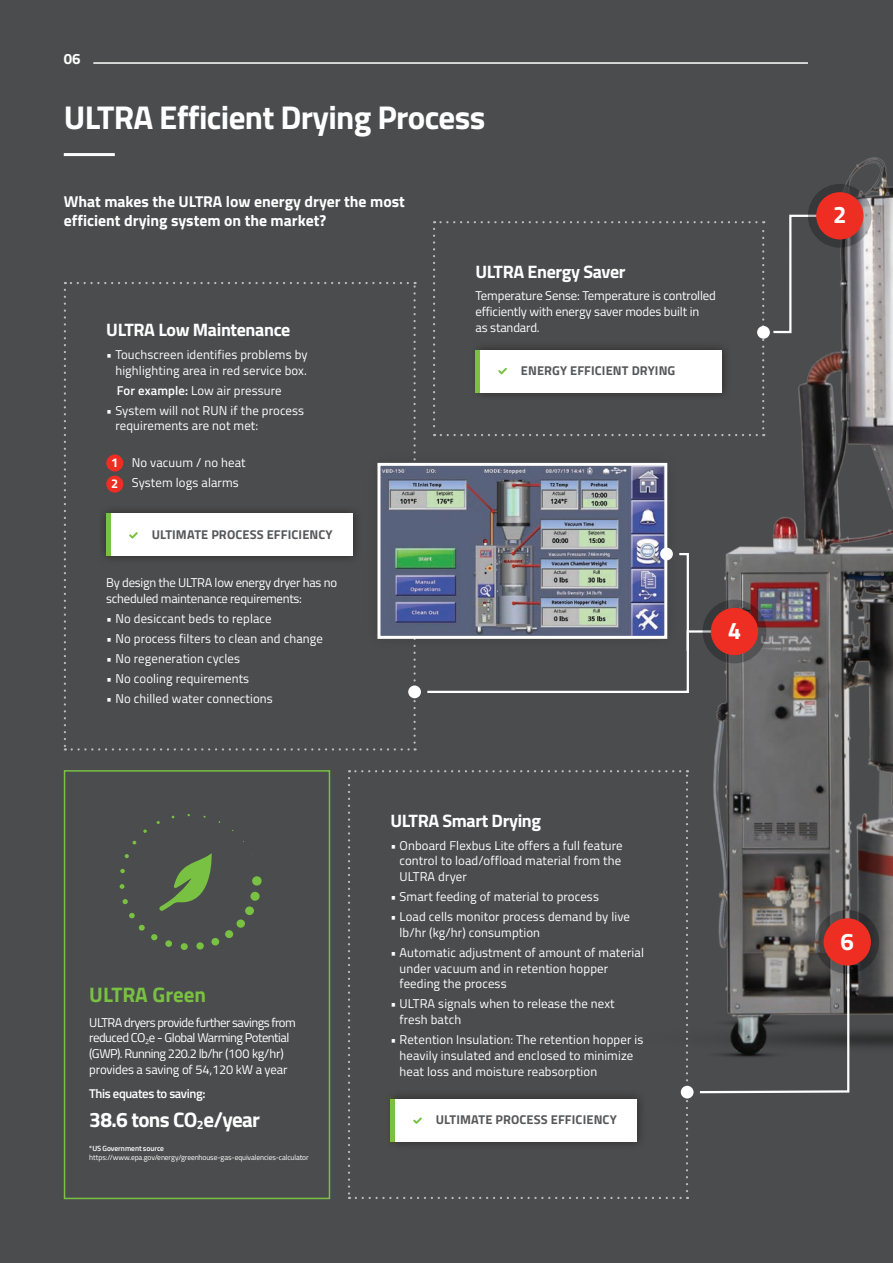
<style>
.page{position:relative;width:893px;height:1263px;background:#4b4c4d}
.page>*{position:absolute;margin:0;border:0;box-sizing:border-box;transform-origin:0 0}
.t1{font:700 33px "Titillium Web";letter-spacing:-.02em;color:#fff}
.t2{font:700 24px "Titillium Web";color:#fff}
.t3{font:700 21px "Titillium Web";letter-spacing:-.03em;color:#fff}
.t4{font:700 21px "Titillium Web";color:#79c142}
.t5{font:700 18px "Titillium Web";letter-spacing:-.02em;color:#fff}
.t6{font:700 15.75px/18.8px "Titillium Web";color:#fff}
.t7{font:700 15px "Titillium Web";color:#fff}
.t8{font:12.75px/15.8px "Titillium Web";letter-spacing:.01em;color:#fff}
.t9{font:12.75px/15.8px "Titillium Web";letter-spacing:-.04em;color:#fff}
.t10{font:12.75px/15.8px "Titillium Web";letter-spacing:-.01em;color:#fff}
.t11{font:700 12.75px "Titillium Web";letter-spacing:.01em;color:#57585a}
.t12{font:12.75px/15.8px "Titillium Web";letter-spacing:-.02em;color:#fff}
.t13{font:600 12.75px "Titillium Web";letter-spacing:-.03em;color:#fff}
.t14{font:700 12.75px/21.1px "Titillium Web";color:#fff}
.t15{font:7.5px "Titillium Web";letter-spacing:-.015em;color:#fff}
.t16{font:600 7.5px "Titillium Web";letter-spacing:-.005em;color:#fff}
.s1{font-weight:600}
</style>
<div class="page">
<img style="left:598px;top:157px;width:295px;height:942px">
<svg style="left:771px;top:214px;width:58px;height:120px"></svg>
<hr style="left:64px;top:153px;width:51px;height:3px;background:#fff">
<svg style="left:433px;top:229px;width:2px;height:207px"></svg>
<svg style="left:441px;top:434px;width:323px;height:2px"></svg>
<svg style="left:762px;top:221px;width:2px;height:207px"></svg>
<svg style="left:434px;top:221px;width:322px;height:2px"></svg>
<svg style="left:348px;top:778px;width:2px;height:421px"></svg>
<svg style="left:356px;top:1197px;width:332px;height:2px"></svg>
<svg style="left:686px;top:770px;width:2px;height:421px"></svg>
<svg style="left:349px;top:770px;width:331px;height:2px"></svg>
<div style="left:757px;top:326px;width:13px;height:13px;background:#fff;border-radius:50%"></div>
<div style="left:681px;top:1086px;width:12px;height:12px;background:#fff;border-radius:50%"></div>
<div style="left:408px;top:685px;width:13px;height:13px;background:#fff;border-radius:50%"></div>
<svg style="left:698px;top:958px;width:152px;height:136px"></svg>
<svg style="left:808px;top:184px;width:64px;height:64px"></svg>
<div style="left:816px;top:192px;width:47px;height:47px;background:#ee2e22;border-radius:50%"></div>
<svg style="left:703px;top:600px;width:63px;height:63px"></svg>
<div style="left:711px;top:608px;width:47px;height:47px;background:#ee2e22;border-radius:50%"></div>
<svg style="left:815px;top:910px;width:64px;height:64px"></svg>
<div style="left:824px;top:918px;width:47px;height:47px;background:#ee2e22;border-radius:50%"></div>
<div style="left:366px;top:453px;width:312px;height:196px;background:#494a4b"></div>
<img style="left:416px;top:462px;width:252px;height:177px">
<div style="left:660px;top:548px;width:13px;height:12px;background:#fff;border-radius:50%"></div>
<svg style="left:425px;top:552px;width:322px;height:142px"></svg>
<div style="left:386px;top:1090px;width:260px;height:60px;background:#454546"></div>
<div style="left:395px;top:1099px;width:242px;height:42px;background:#fff"></div>
<svg style="left:413px;top:1117px;width:9px;height:7px"></svg>
<div style="left:390px;top:1099px;width:5px;height:42px;background:#79c142"></div>
<svg style="left:64px;top:282px;width:352px;height:468px"></svg>
<hr style="left:106px;top:514px;width:4px;height:42px;background:#79c142">
<div style="left:471px;top:341px;width:260px;height:60px;background:#454546"></div>
<div style="left:480px;top:350px;width:242px;height:42px;background:#fff"></div>
<svg style="left:498px;top:368px;width:9px;height:6px"></svg>
<div style="left:475px;top:350px;width:5px;height:42px;background:#79c142"></div>
<div style="left:64px;top:770px;width:266px;height:429px;border:2px solid #79c142"></div>
<div style="left:252px;top:876px;width:10px;height:9px;background:#79c142;border-radius:50%"></div>
<div style="left:250px;top:892px;width:10px;height:9px;background:#79c142;border-radius:50%"></div>
<div style="left:245px;top:906px;width:9px;height:9px;background:#79c142;border-radius:50%"></div>
<div style="left:237px;top:919px;width:8px;height:9px;background:#79c142;border-radius:50%"></div>
<div style="left:225px;top:930px;width:8px;height:8px;background:#79c142;border-radius:50%"></div>
<div style="left:211px;top:938px;width:8px;height:7px;background:#79c142;border-radius:50%"></div>
<div style="left:196px;top:942px;width:8px;height:7px;background:#79c142;border-radius:50%"></div>
<div style="left:181px;top:943px;width:7px;height:7px;background:#79c142;border-radius:50%"></div>
<div style="left:165px;top:940px;width:7px;height:7px;background:#79c142;border-radius:50%"></div>
<svg style="left:151px;top:934px;width:6px;height:6px"></svg>
<svg style="left:139px;top:925px;width:6px;height:5px"></svg>
<svg style="left:129px;top:913px;width:6px;height:5px"></svg>
<svg style="left:123px;top:899px;width:5px;height:5px"></svg>
<svg style="left:120px;top:884px;width:4px;height:5px"></svg>
<svg style="left:120px;top:869px;width:5px;height:4px"></svg>
<svg style="left:125px;top:854px;width:4px;height:4px"></svg>
<svg style="left:143px;top:829px;width:4px;height:4px"></svg>
<svg style="left:159px;top:853px;width:53px;height:58px"></svg>
<hr style="left:93px;top:62px;width:715px;height:2px;background:#fff">
<p class="t7" style="left:64px;top:47px;width:18px">06</p>
<h1 class="t1" style="left:64px;top:92px;width:423px">ULTRA Efficient Drying Process</h1>
<p class="t6" style="left:64px;top:192px;width:343px">What makes the ULTRA low energy dryer the most efficient drying system on the market?</p>
<h3 class="t5" style="left:475px;top:257px;width:152px">ULTRA Energy Saver</h3>
<p class="t10" style="left:475px;top:287px;width:242px">Temperature Sense: Temperature is controlled efficiently with energy saver modes built in</p>
<h3 class="t5" style="left:106px;top:316px;width:186px">ULTRA Low Maintenance</h3>
<p class="t10" style="left:475px;top:319px;width:66px">as standard.</p>
<p class="t8" style="left:106px;top:346px;width:203px;text-align:right">• Touchscreen identifies problems by highlighting area in red service box.</p>
<p class="t8" style="left:117px;top:382px;width:166px"><span class="s1">For example:</span> Low air pressure</p>
<p class="t8" style="left:115px;top:402px;width:190px;text-indent:-9px">• System will not RUN if the process requirements are not met:</p>
<p class="t8" style="left:132px;top:452px;width:115px;line-height:20px">No vacuum / no heat<br>System logs alarms</p>
<p class="t11" style="left:521px;top:361px;width:156px">ENERGY EFFICIENT DRYING</p>
<p class="t14" style="left:111px;top:451px;width:9px">1<br>2</p>
<p class="t11" style="left:152px;top:525px;width:182px">ULTIMATE PROCESS EFFICIENCY</p>
<p class="t12" style="left:106px;top:574px;width:232px">By design the ULTRA low energy dryer has no scheduled maintenance requirements:</p>
<p class="t8" style="left:106px;top:610px;width:167px">• No desiccant beds to replace</p>
<p class="t8" style="left:106px;top:630px;width:218px">• No process filters to clean and change</p>
<p class="t8" style="left:106px;top:650px;width:135px">• No regeneration cycles</p>
<p class="t8" style="left:106px;top:670px;width:144px">• No cooling requirements</p>
<p class="t8" style="left:106px;top:690px;width:168px">• No chilled water connections</p>
<h2 class="t2" style="left:728px;top:612px;width:15px">4</h2>
<h3 class="t4" style="left:89px;top:979px;width:118px">ULTRA Green</h3>
<p class="t9" style="left:89px;top:1014px;width:208px">ULTRA dryers provide further savings from reduced CO<sub>2</sub>e - Global Warming Potential (GWP). Running 220.2 lb/hr (100 kg/hr) provides a saving of 54,120 kW a year</p>
<p class="t13" style="left:89px;top:1084px;width:118px">This equates to saving:</p>
<h3 class="t3" style="left:89px;top:1103px;width:172px">38.6 tons CO<sub>2</sub>e/year</h3>
<p class="t16" style="left:89px;top:1143px;width:76px">*US Government source</p>
<p class="t15" style="left:89px;top:1152px;width:221px">https://www.epa.gov/energy/greenhouse-gas-equivalencies-calculator</p>
<h3 class="t5" style="left:390px;top:807px;width:152px">ULTRA Smart Drying</h3>
<p class="t8" style="left:399px;top:837px;width:225px;text-indent:-9px">• Onboard Flexbus Lite offers a full feature control to load/offload material from the<br>ULTRA dryer</p>
<p class="t8" style="left:390px;top:888px;width:210px">• Smart feeding of material to process</p>
<p class="t8" style="left:399px;top:908px;width:232px;text-indent:-9px">• Load cells monitor process demand by live lb/hr (kg/hr) consumption</p>
<p class="t8" style="left:399px;top:944px;width:246px;text-indent:-9px">• Automatic adjustment of amount of material under vacuum and in retention hopper feeding the process</p>
<p class="t8" style="left:399px;top:995px;width:217px;text-indent:-9px">• ULTRA signals when to release the next fresh batch</p>
<p class="t8" style="left:399px;top:1031px;width:245px;text-indent:-9px">• Retention Insulation: The retention hopper is heavily insulated and enclosed to minimize heat loss and moisture reabsorption</p>
<p class="t11" style="left:436px;top:1110px;width:182px">ULTIMATE PROCESS EFFICIENCY</p>
<h2 class="t2" style="left:833px;top:197px;width:15px">2</h2>
<h2 class="t2" style="left:840px;top:923px;width:15px">6</h2>
</div>
